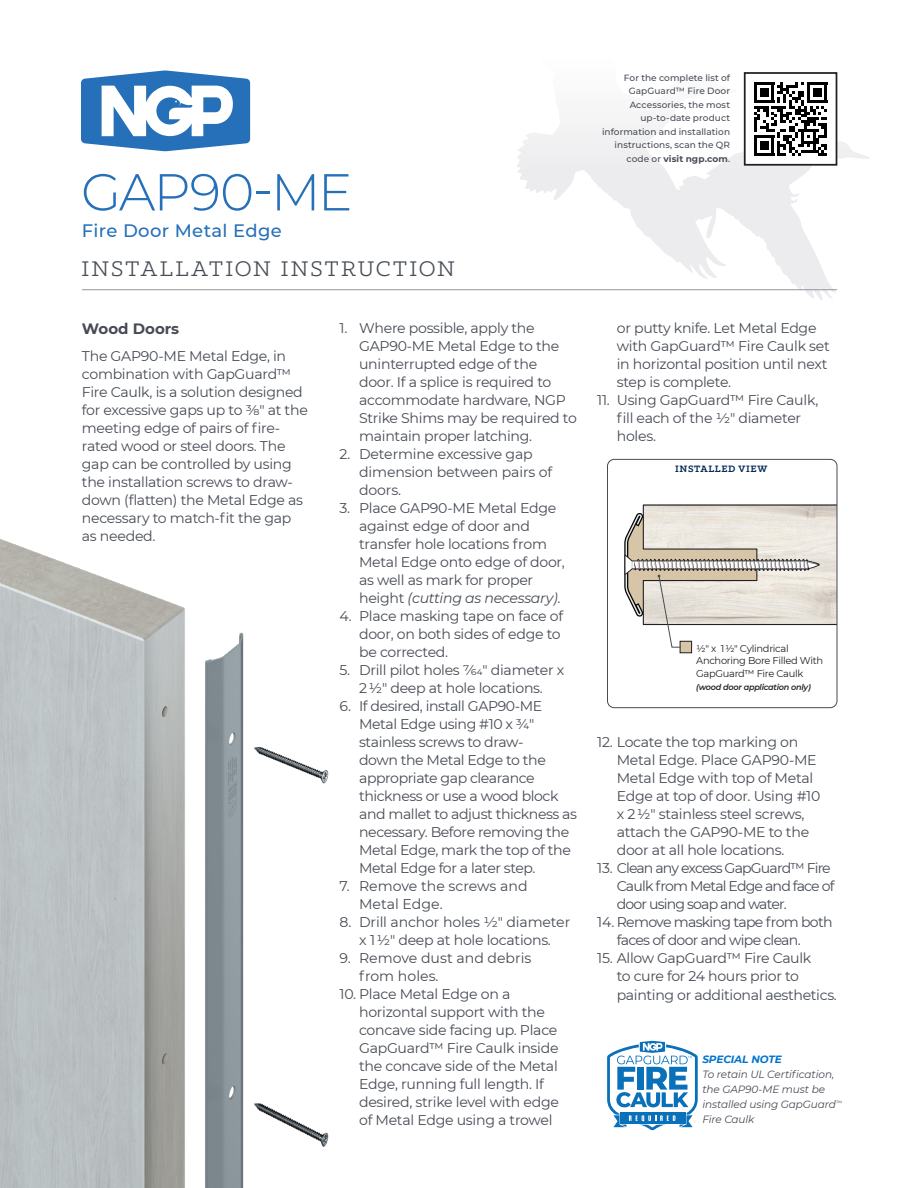
<style>
.page{position:relative;width:918px;height:1188px;background:#fff}
.page>*{position:absolute;margin:0;border:0;box-sizing:border-box;transform-origin:0 0}
.H1_INSTALL{font:300 51.9px "Montserrat";letter-spacing:-.035em;color:#2570b8}
.H3_INSTALL{font:24px "Klinic Slab";letter-spacing:.09em;color:#464b54}
.H2_INSTALL{font:500 18px "Montserrat";letter-spacing:.02em;color:#2570b8}
.BODY_BOLD_INSTALL{font:700 15px "Montserrat";color:#464b54}
.BODY_REG_INSTALL{font:14.1px/18px "Montserrat";letter-spacing:-.02em;color:#464b54}
.BODY_REG_INSTALL-2{font:14.1px/18px "Montserrat";letter-spacing:-.06em;color:#464b54}
.BODY_REG_INSTALL-3{font:14.1px/18px "Montserrat";color:#464b54}
.BODY_REG_INSTALL-4{font:14.1px/18px "Montserrat";letter-spacing:-.05em;color:#464b54}
.CUT_CUTLINES{font:italic 10.5px/15px "Montserrat";letter-spacing:-.01em;color:#464b54}
.SUBHEADS{font:700 10.5px "Klinic Slab";letter-spacing:.06em;color:#042758}
.t1{font:9.9px/12.8px "Montserrat";letter-spacing:-.03em;color:#231f20}
.t2{font:500 9px/13.5px "Montserrat";letter-spacing:.005em;color:#474c55;text-align:right}
.t3{font:italic 600 8.1px "Montserrat";letter-spacing:-.03em;color:#231f20}
.s1{font-style:italic}
.s2{font-weight:700}
.s3{font-weight:700;color:#0073ce}
</style>
<div class="page">
<svg style="left:516px;top:174px;width:321px;height:126px"></svg>
<svg style="left:81px;top:70px;width:169px;height:81px"></svg>
<img style="left:0;top:539px;width:329px;height:649px">
<hr style="left:82px;top:289px;width:755px;height:1px;background:#91959d">
<div style="left:680px;top:641px;width:12px;height:12px;background:#d7c5a8"></div>
<div style="left:680px;top:641px;width:12px;height:12px;border:1px solid #231f20"></div>
<svg style="left:624px;top:504px;width:211px;height:144px"></svg>
<div style="left:607px;top:459px;width:230px;height:249px;border:1px solid #464b54;border-radius:7px"></div>
<svg style="left:607px;top:1040px;width:91px;height:90px"></svg>
<svg style="left:754px;top:82px;width:73px;height:74px"></svg>
<hr style="left:754px;top:153px;width:20px;height:3px;background:#000">
<div style="left:760px;top:141px;width:9px;height:9px;background:#000"></div>
<div style="left:744px;top:72px;width:93px;height:94px;border:2px solid #231f20"></div>
<p class="H1_INSTALL" style="left:81px;top:157px;width:273px">GAP90-ME</p>
<p class="H2_INSTALL" style="left:82px;top:218px;width:202px">Fire Door Metal Edge</p>
<p class="H3_INSTALL" style="left:81px;top:253px;width:375px">INSTALLATION INSTRUCTION</p>
<p class="BODY_BOLD_INSTALL" style="left:82px;top:318px;width:99px">Wood Doors</p>
<p class="BODY_REG_INSTALL" style="left:82px;top:347px;width:227px">The GAP90-ME Metal Edge, in combination with GapGuard™<br>Fire Caulk, is a solution designed for excessive gaps up to 3/8" at the meeting edge of pairs of fire&shy;rated wood or steel doors. The gap can be controlled by using the installation screws to draw&shy;down (flatten) the Metal Edge as necessary to match-fit the gap as needed.</p>
<p class="BODY_REG_INSTALL" style="left:359px;top:319px;width:219px;text-indent:-20px">1. Where possible, apply the<br>GAP90-ME Metal Edge to the uninterrupted edge of the<br>door. If a splice is required to accommodate hardware, NGP<br>Strike Shims may be required to maintain proper latching.</p>
<p class="BODY_REG_INSTALL" style="left:359px;top:445px;width:195px;text-indent:-20px">2. Determine excessive gap dimension between pairs of doors.</p>
<p class="BODY_REG_INSTALL" style="left:359px;top:499px;width:207px;text-indent:-20px">3. Place GAP90-ME Metal Edge against edge of door and transfer hole locations from<br>Metal Edge onto edge of door, as well as mark for proper height <span class="s1">(cutting as necessary)</span>.</p>
<p class="BODY_REG_INSTALL" style="left:359px;top:607px;width:206px;text-indent:-20px">4. Place masking tape on face of door, on both sides of edge to be corrected.</p>
<p class="BODY_REG_INSTALL" style="left:340px;top:661px;width:226px;text-align:center">5. Drill pilot holes 7/64" diameter x<br>2 1/2" deep at hole locations.</p>
<p class="BODY_REG_INSTALL" style="left:359px;top:697px;width:220px;text-indent:-20px">6. If desired, install GAP90-ME<br>Metal Edge using #10 x 3/4" stainless screws to draw-<br>down the Metal Edge to the appropriate gap clearance thickness or use a wood block and mallet to adjust thickness as necessary. Before removing the<br>Metal Edge, mark the top of the<br>Metal Edge for a later step.</p>
<p class="BODY_REG_INSTALL-3" style="left:359px;top:877px;width:170px;text-indent:-20px">7. Remove the screws and<br>Metal Edge.</p>
<p class="BODY_REG_INSTALL" style="left:340px;top:913px;width:232px;text-align:center">8. Drill anchor holes ½" diameter x 1 1/2" deep at hole locations.</p>
<p class="BODY_REG_INSTALL-3" style="left:359px;top:949px;width:174px;text-indent:-20px">9. Remove dust and debris from holes.</p>
<p class="BODY_REG_INSTALL" style="left:359px;top:985px;width:201px;text-indent:-20px">10. Place Metal Edge on a horizontal support with the concave side facing up. Place<br>GapGuard™ Fire Caulk inside the concave side of the Metal<br>Edge, running full length. If desired, strike level with edge of Metal Edge using a trowel</p>
<p class="t2" style="left:602px;top:70px;width:130px">For the complete list of<br>GapGuard™ Fire Door<br>Accessories, the most up-to-date product information and installation instructions, scan the QR code or <span class="s2">visit ngp.com</span>.</p>
<p class="BODY_REG_INSTALL" style="left:617px;top:319px;width:215px">or putty knife. Let Metal Edge with GapGuard™ Fire Caulk set in horizontal position until next step is complete.</p>
<p class="BODY_REG_INSTALL" style="left:617px;top:391px;width:203px;text-indent:-20px">11. Using GapGuard™ Fire Caulk, fill each of the ½" diameter holes.</p>
<p class="SUBHEADS" style="left:675px;top:462px;width:94px">INSTALLED VIEW</p>
<p class="t1" style="left:696px;top:641px;width:128px">1/2" x 1 1/2" Cylindrical<br>Anchoring Bore Filled With<br>GapGuard™ Fire Caulk</p>
<p class="t3" style="left:696px;top:681px;width:116px">(wood door application only)</p>
<p class="BODY_REG_INSTALL" style="left:617px;top:733px;width:205px;text-indent:-20px">12. Locate the top marking on<br>Metal Edge. Place GAP90-ME<br>Metal Edge with top of Metal<br>Edge at top of door. Using #10 x 2 1/2" stainless steel screws, attach the GAP90-ME to the door at all hole locations.</p>
<p class="BODY_REG_INSTALL-2" style="left:617px;top:859px;width:219px;text-indent:-20px">13. Clean any excess GapGuard™ Fire<br>Caulk from Metal Edge and face of door using soap and water.</p>
<p class="BODY_REG_INSTALL-4" style="left:617px;top:913px;width:217px;text-indent:-20px">14. Remove masking tape from both faces of door and wipe clean.</p>
<p class="BODY_REG_INSTALL" style="left:617px;top:949px;width:222px;line-height:18.6px;text-indent:-20px">15. Allow GapGuard™ Fire Caulk<br>to cure for 24 hours prior to painting or additional aesthetics.</p>
<p class="CUT_CUTLINES" style="left:702px;top:1052px;width:141px"><span class="s3">SPECIAL NOTE<br></span>To retain UL Certification, the GAP90-ME must be installed using GapGuard<sup>™<br></sup>Fire Caulk</p>
</div>
